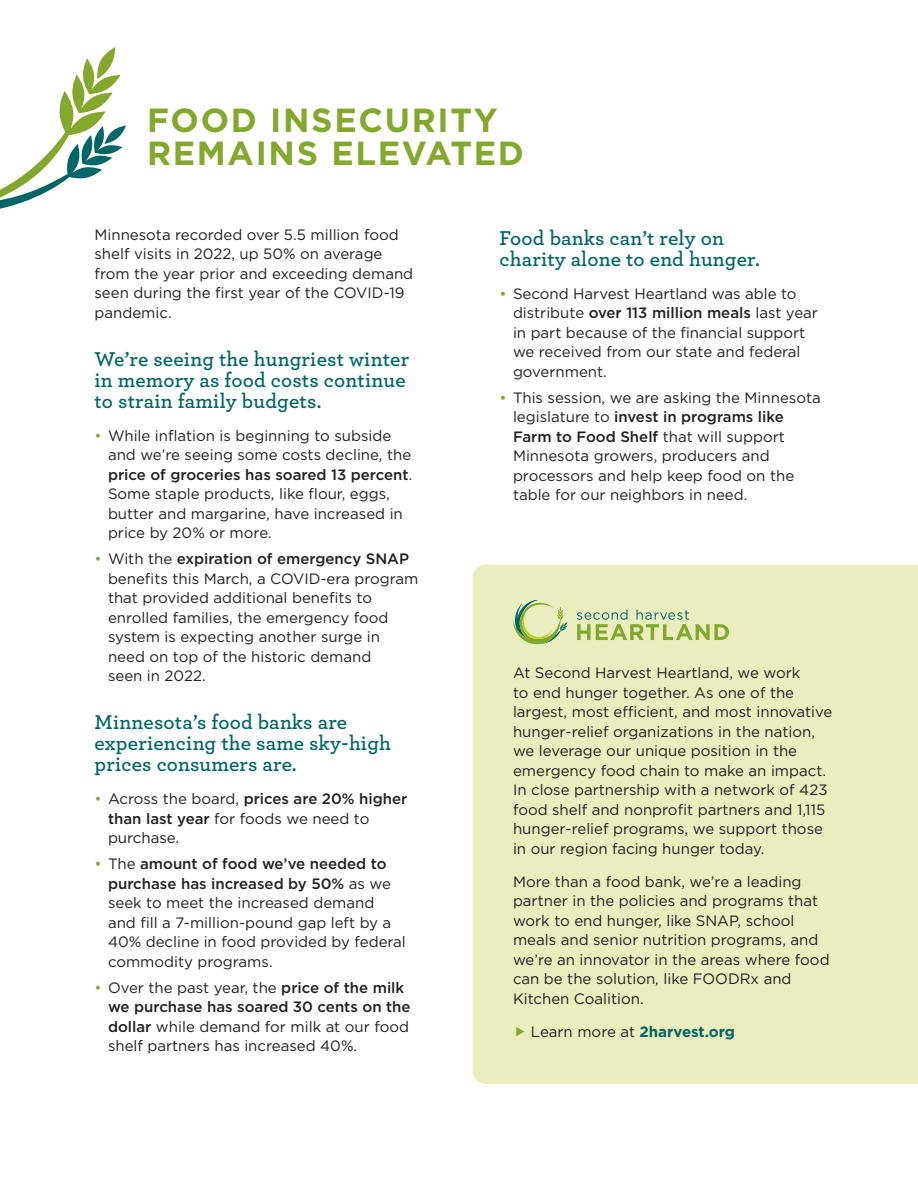
<style>
.page{position:relative;width:918px;height:1188px;background:#fff}
.page>*{position:absolute;margin:0;border:0;box-sizing:border-box;transform-origin:0 0}
.Heading{font:700 33.45px/33.5px "Gotham";letter-spacing:.05em;color:#83a82d}
.List_lead-in{font:600 21px/21px "Archer";letter-spacing:.01em;color:#006565}
.Body{font:15px/19.5px "Gotham";color:#231f20}
.Body-2{font:700 15px "Gotham";color:#006565}
.s1{color:#83a82d}
.s2{font-weight:500}
.s3{font-weight:400;color:#231f20}
</style>
<div class="page">
<svg style="left:0;top:47px;width:126px;height:162px"></svg>
<div style="left:472px;top:565px;width:446px;height:519px;background:#eaeebf"></div>
<svg style="left:577px;top:610px;width:152px;height:30px;background:#c4d597"></svg>
<svg style="left:513px;top:601px;width:54px;height:44px;background:#c5d69a"></svg>
<svg style="left:516px;top:1027px;width:8px;height:9px"></svg>
<p class="Heading" style="left:147px;top:103px;width:378px">FOOD INSECURITY<br>REMAINS ELEVATED</p>
<p class="Body" style="left:94px;top:225px;width:320px">Minnesota recorded over 5.5 million food shelf visits in 2022, up 50% on average from the year prior and exceeding demand seen during the first year of the COVID-19 pandemic.</p>
<p class="List_lead-in" style="left:94px;top:347px;width:316px">We’re seeing the hungriest winter in memory as food costs continue to strain family budgets.</p>
<p class="Body" style="left:108px;top:426px;width:306px;text-indent:-14px"><span class="s1">•</span> While inflation is beginning to subside and we’re seeing some costs decline, the <span class="s2">price of groceries has soared 13 percent</span>.<br>Some staple products, like flour, eggs, butter and margarine, have increased in price by 20% or more.</p>
<p class="Body" style="left:108px;top:549px;width:312px;text-indent:-14px"><span class="s1">•</span> With the <span class="s2">expiration of emergency SNAP </span>benefits this March, a COVID-era program that provided additional benefits to enrolled families, the emergency food system is expecting another surge in need on top of the historic demand<br>seen in 2022.</p>
<p class="List_lead-in" style="left:94px;top:711px;width:298px">Minnesota’s food banks are experiencing the same sky-high prices consumers are.</p>
<p class="Body" style="left:108px;top:789px;width:301px;text-indent:-14px"><span class="s1">•</span> Across the board, <span class="s2">prices are 20% higher than last year</span> for foods we need to purchase.</p>
<p class="Body" style="left:108px;top:854px;width:299px;text-indent:-14px"><span class="s1">•</span> The <span class="s2">amount of food we’ve needed to purchase has increased by 50%</span> as we seek to meet the increased demand and fill a 7-million-pound gap left by a 40% decline in food provided by federal commodity programs.</p>
<p class="Body" style="left:108px;top:978px;width:304px;text-indent:-14px"><span class="s1">•</span> Over the past year, the <span class="s2">price of the milk we purchase has soared 30 cents on the dollar</span> while demand for milk at our food shelf partners has increased 40%.</p>
<p class="List_lead-in" style="left:500px;top:226px;width:262px">Food banks can’t rely on charity alone to end hunger.</p>
<p class="Body" style="left:513px;top:283px;width:307px;text-indent:-14px"><span class="s1">•</span> Second Harvest Heartland was able to distribute <span class="s2">over 113 million meals</span> last year in part because of the financial support we received from our state and federal government.</p>
<p class="Body" style="left:513px;top:387px;width:309px;text-indent:-14px"><span class="s1">•</span> This session, we are asking the Minnesota legislature to <span class="s2">invest in programs like Farm to Food Shelf</span> that will support Minnesota growers, producers and processors and help keep food on the table for our neighbors in need.</p>
<p class="Body" style="left:513px;top:663px;width:321px">At Second Harvest Heartland, we work<br>to end hunger together. As one of the largest, most efficient, and most innovative hunger-relief organizations in the nation, we leverage our unique position in the emergency food chain to make an impact.<br>In close partnership with a network of 423 food shelf and nonprofit partners and 1,115 hunger-relief programs, we support those in our region facing hunger today.</p>
<p class="Body" style="left:513px;top:872px;width:318px">More than a food bank, we’re a leading partner in the policies and programs that work to end hunger, like SNAP, school meals and senior nutrition programs, and we’re an innovator in the areas where food can be the solution, like FOODRx and Kitchen Coalition.</p>
<p class="Body-2" style="left:531px;top:1022px;width:206px"><span class="s3">Learn more at</span> 2harvest.org</p>
</div>
